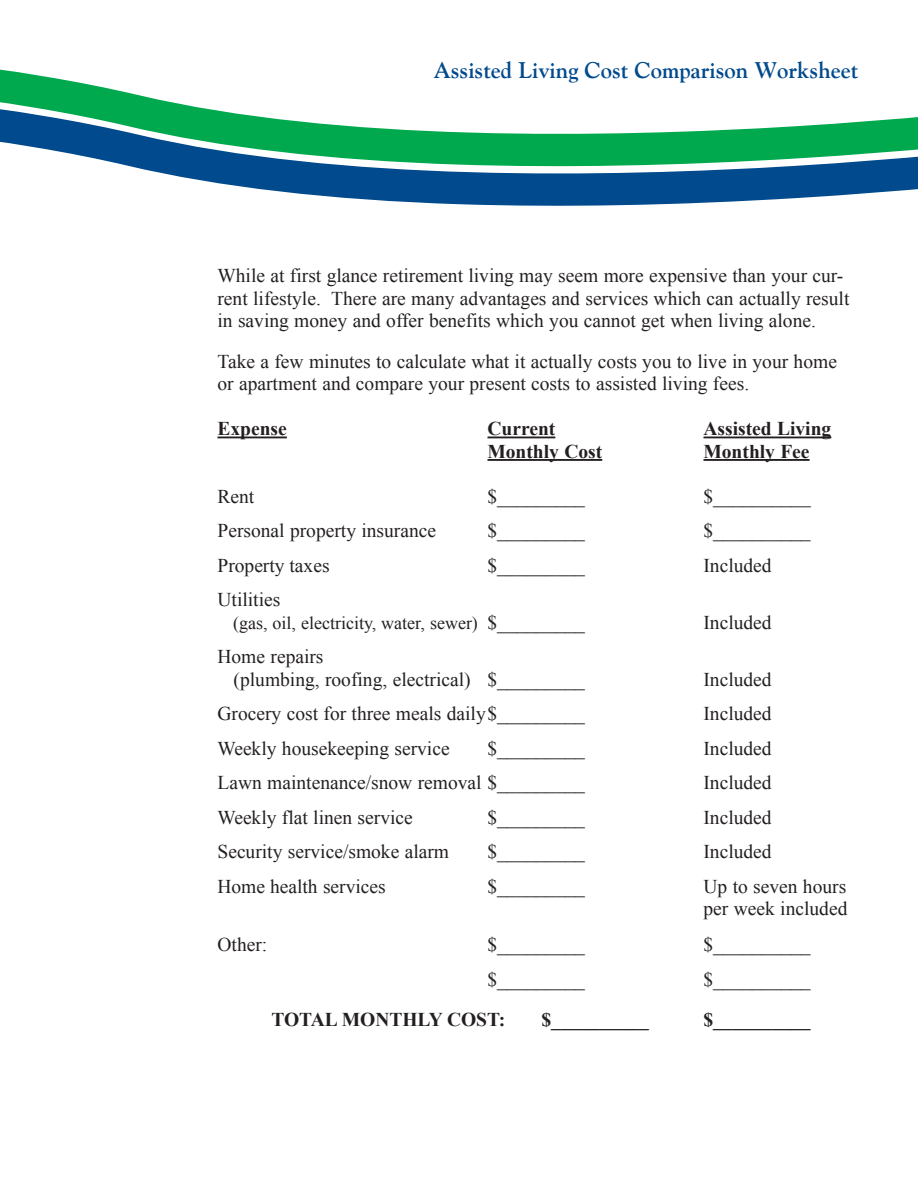
<style>
.page{position:relative;width:918px;height:1188px;background:#fff}
.page>*{position:absolute;margin:0;border:0;box-sizing:border-box;transform-origin:0 0}
.t1{font:700 22.5px "Goudy";color:#004a8d}
.t2{font:19.5px/22.5px "Times New Roman";color:#231f20}
.t3{font:700 19.5px "Times New Roman";color:#231f20}
.t4{font:18px "Times New Roman";color:#231f20}
.s1{font-size:19.5px}
</style>
<div class="page">
<hr style="left:218px;top:437px;width:69px;height:1px;background:#231f20">
<hr style="left:488px;top:437px;width:67px;height:1px;background:#231f20">
<hr style="left:704px;top:437px;width:127px;height:1px;background:#231f20">
<hr style="left:488px;top:459px;width:114px;height:2px;background:#231f20">
<hr style="left:704px;top:459px;width:106px;height:2px;background:#231f20">
<svg style="left:142px;top:169px;width:776px;height:37px"></svg>
<svg style="left:0;top:69px;width:918px;height:100px"></svg>
<p class="t1" style="left:433px;top:56px;width:427px">Assisted Living Cost Comparison Worksheet</p>
<p class="t2" style="left:218px;top:264px;width:633px">While at first glance retirement living may seem more expensive than your cur&shy;rent lifestyle. There are many advantages and services which can actually result in saving money and offer benefits which you cannot get when living alone.</p>
<p class="t2" style="left:218px;top:350px;width:621px">Take a few minutes to calculate what it actually costs you to live in your home or apartment and compare your present costs to assisted living fees.</p>
<p class="t3" style="left:218px;top:415px;width:71px">Expense</p>
<p class="t3" style="left:488px;top:415px;width:69px">Current</p>
<p class="t3" style="left:704px;top:415px;width:129px">Assisted Living</p>
<p class="t3" style="left:487px;top:438px;width:116px">Monthly Cost</p>
<p class="t3" style="left:704px;top:438px;width:108px">Monthly Fee</p>
<p class="t2" style="left:218px;top:485px;width:38px">Rent</p>
<p class="t2" style="left:488px;top:485px;width:99px">$_________</p>
<p class="t2" style="left:704px;top:485px;width:109px">$__________</p>
<p class="t2" style="left:218px;top:519px;width:220px">Personal property insurance</p>
<p class="t2" style="left:487px;top:519px;width:99px">$_________</p>
<p class="t2" style="left:703px;top:519px;width:109px">$__________</p>
<p class="t2" style="left:218px;top:554px;width:114px">Property taxes</p>
<p class="t2" style="left:487px;top:554px;width:99px">$_________</p>
<p class="t2" style="left:703px;top:554px;width:70px">Included</p>
<p class="t2" style="left:218px;top:588px;width:64px">Utilities</p>
<p class="t4" style="left:233px;top:611px;width:353px">(gas, oil, electricity, water, sewer) <span class="s1">$_________</span></p>
<p class="t2" style="left:704px;top:611px;width:70px">Included</p>
<p class="t2" style="left:234px;top:645px;width:353px;text-indent:-16px">Home repairs<br>(plumbing, roofing, electrical) $_________</p>
<p class="t2" style="left:703px;top:668px;width:70px">Included</p>
<p class="t2" style="left:218px;top:702px;width:369px">Grocery cost for three meals daily$_________</p>
<p class="t2" style="left:703px;top:702px;width:70px">Included</p>
<p class="t2" style="left:218px;top:737px;width:234px">Weekly housekeeping service</p>
<p class="t2" style="left:487px;top:737px;width:99px">$_________</p>
<p class="t2" style="left:703px;top:737px;width:70px">Included</p>
<p class="t2" style="left:218px;top:771px;width:369px">Lawn maintenance/snow removal $_________</p>
<p class="t2" style="left:703px;top:771px;width:70px">Included</p>
<p class="t2" style="left:218px;top:806px;width:197px">Weekly flat linen service</p>
<p class="t2" style="left:487px;top:806px;width:99px">$_________</p>
<p class="t2" style="left:703px;top:806px;width:70px">Included</p>
<p class="t2" style="left:218px;top:840px;width:233px">Security service/smoke alarm</p>
<p class="t2" style="left:487px;top:840px;width:99px">$_________</p>
<p class="t2" style="left:703px;top:840px;width:70px">Included</p>
<p class="t2" style="left:218px;top:875px;width:170px">Home health services</p>
<p class="t2" style="left:487px;top:875px;width:99px">$_________</p>
<p class="t2" style="left:703px;top:875px;width:145px">Up to seven hours per week included</p>
<p class="t2" style="left:218px;top:933px;width:51px">Other:</p>
<p class="t2" style="left:487px;top:933px;width:99px">$_________</p>
<p class="t2" style="left:703px;top:933px;width:109px">$__________</p>
<p class="t2" style="left:487px;top:968px;width:99px">$_________</p>
<p class="t2" style="left:703px;top:968px;width:109px">$__________</p>
<p class="t3" style="left:271px;top:1006px;width:235px">TOTAL MONTHLY COST:</p>
<p class="t3" style="left:542px;top:1006px;width:109px">$__________</p>
<p class="t3" style="left:703px;top:1006px;width:109px">$__________</p>
</div>
